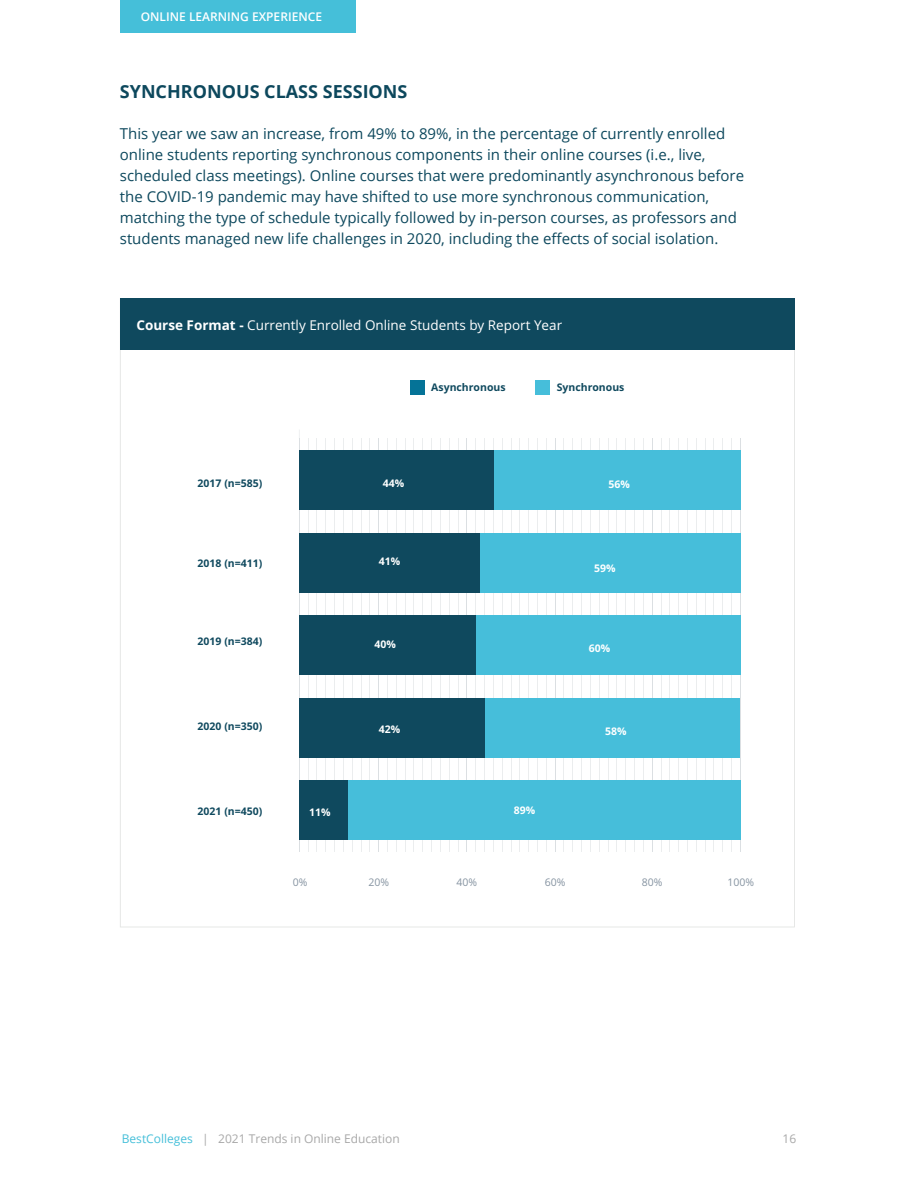
<style>
.page{position:relative;width:918px;height:1188px;background:#fff}
.page>*{position:absolute;margin:0;border:0;box-sizing:border-box;transform-origin:0 0}
.t1{font:700 18px "Open Sans";color:#0d485d}
.t2{font:15px/21px "Open Sans";color:#0d485d}
.t3{font:13.5px "Open Sans";color:#fff}
.t4{font:12px "Open Sans";color:#a8a8a8}
.t5{font:600 12px "Open Sans";color:#fff}
.t6{font:700 10.5px "Open Sans";color:#0f495e}
.t7{font:700 10.5px "Open Sans";color:#fff}
.t8{font:10.5px "Open Sans";color:#8593a1}
.s1{font-weight:700}
.s2{color:#45bfd9}
</style>
<div class="page">
<div style="left:120px;top:0;width:235px;height:32px;background:#45bfd9"></div>
<svg style="left:120px;top:350px;width:675px;height:577px"></svg>
<div style="left:120px;top:298px;width:675px;height:52px;background:#0f495e"></div>
<div style="left:410px;top:381px;width:15px;height:14px;background:#057397"></div>
<div style="left:535px;top:381px;width:15px;height:14px;background:#46beda"></div>
<hr style="left:387px;top:439px;width:1px;height:413px;background:#ebedee">
<hr style="left:475px;top:439px;width:1px;height:413px;background:#ebedee">
<hr style="left:564px;top:439px;width:1px;height:413px;background:#ebedee">
<hr style="left:740px;top:439px;width:1px;height:413px;background:#dbdfe2">
<hr style="left:308px;top:439px;width:1px;height:413px;background:#ebedee">
<hr style="left:317px;top:439px;width:1px;height:413px;background:#ebedee">
<hr style="left:325px;top:439px;width:1px;height:413px;background:#ebedee">
<hr style="left:334px;top:439px;width:1px;height:413px;background:#ebedee">
<hr style="left:343px;top:439px;width:1px;height:413px;background:#ebedee">
<hr style="left:352px;top:439px;width:1px;height:413px;background:#ebedee">
<hr style="left:361px;top:439px;width:1px;height:413px;background:#ebedee">
<hr style="left:369px;top:439px;width:1px;height:413px;background:#ebedee">
<hr style="left:396px;top:439px;width:1px;height:413px;background:#ebedee">
<hr style="left:405px;top:439px;width:1px;height:413px;background:#ebedee">
<hr style="left:414px;top:439px;width:1px;height:413px;background:#ebedee">
<hr style="left:422px;top:439px;width:1px;height:413px;background:#ebedee">
<hr style="left:431px;top:439px;width:1px;height:413px;background:#ebedee">
<hr style="left:440px;top:439px;width:1px;height:413px;background:#ebedee">
<hr style="left:449px;top:439px;width:1px;height:413px;background:#ebedee">
<hr style="left:458px;top:439px;width:1px;height:413px;background:#ebedee">
<hr style="left:484px;top:439px;width:1px;height:413px;background:#ebedee">
<hr style="left:493px;top:439px;width:1px;height:413px;background:#ebedee">
<hr style="left:502px;top:439px;width:1px;height:413px;background:#ebedee">
<hr style="left:511px;top:439px;width:1px;height:413px;background:#ebedee">
<hr style="left:519px;top:439px;width:1px;height:413px;background:#ebedee">
<hr style="left:528px;top:439px;width:1px;height:413px;background:#ebedee">
<hr style="left:537px;top:439px;width:1px;height:413px;background:#ebedee">
<hr style="left:546px;top:439px;width:1px;height:413px;background:#ebedee">
<hr style="left:299px;top:439px;width:1px;height:413px;background:#dbdfe2">
<hr style="left:652px;top:439px;width:1px;height:413px;background:#dbdfe2">
<hr style="left:378px;top:439px;width:1px;height:413px;background:#dbdfe2">
<hr style="left:467px;top:439px;width:1px;height:413px;background:#dbdfe2">
<hr style="left:555px;top:439px;width:1px;height:413px;background:#dbdfe2">
<hr style="left:572px;top:439px;width:1px;height:413px;background:#ebedee">
<hr style="left:581px;top:439px;width:1px;height:413px;background:#ebedee">
<hr style="left:590px;top:439px;width:1px;height:413px;background:#ebedee">
<hr style="left:599px;top:439px;width:1px;height:413px;background:#ebedee">
<hr style="left:608px;top:439px;width:1px;height:413px;background:#ebedee">
<hr style="left:617px;top:439px;width:1px;height:413px;background:#ebedee">
<hr style="left:625px;top:439px;width:1px;height:413px;background:#ebedee">
<hr style="left:634px;top:439px;width:1px;height:413px;background:#ebedee">
<hr style="left:643px;top:439px;width:1px;height:413px;background:#ebedee">
<hr style="left:661px;top:439px;width:1px;height:413px;background:#ebedee">
<hr style="left:669px;top:439px;width:1px;height:413px;background:#ebedee">
<hr style="left:678px;top:439px;width:1px;height:413px;background:#ebedee">
<hr style="left:687px;top:439px;width:1px;height:413px;background:#ebedee">
<hr style="left:696px;top:439px;width:1px;height:413px;background:#ebedee">
<hr style="left:705px;top:439px;width:1px;height:413px;background:#ebedee">
<hr style="left:714px;top:439px;width:1px;height:413px;background:#ebedee">
<hr style="left:722px;top:439px;width:1px;height:413px;background:#ebedee">
<hr style="left:731px;top:439px;width:1px;height:413px;background:#ebedee">
<div style="left:493px;top:450px;width:247px;height:60px;background:#46beda"></div>
<div style="left:480px;top:533px;width:260px;height:59px;background:#46beda"></div>
<div style="left:476px;top:615px;width:264px;height:60px;background:#46beda"></div>
<div style="left:485px;top:698px;width:255px;height:59px;background:#46beda"></div>
<div style="left:348px;top:781px;width:392px;height:59px;background:#46beda"></div>
<div style="left:299px;top:450px;width:194px;height:60px;background:#0f495e"></div>
<div style="left:299px;top:533px;width:181px;height:59px;background:#0f495e"></div>
<div style="left:299px;top:615px;width:177px;height:60px;background:#0f495e"></div>
<div style="left:299px;top:698px;width:186px;height:59px;background:#0f495e"></div>
<div style="left:299px;top:781px;width:49px;height:59px;background:#0f495e"></div>
<p class="t5" style="left:141px;top:8px;width:183px">ONLINE LEARNING EXPERIENCE</p>
<p class="t1" style="left:120px;top:79px;width:289px">SYNCHRONOUS CLASS SESSIONS</p>
<p class="t2" style="left:120px;top:123px;width:626px">This year we saw an increase, from 49% to 89%, in the percentage of currently enrolled online students reporting synchronous components in their online courses (i.e., live, scheduled class meetings). Online courses that were predominantly asynchronous before the COVID-19 pandemic may have shifted to use more synchronous communication, matching the type of schedule typically followed by in-person courses, as professors and students managed new life challenges in 2020, including the effects of social isolation.</p>
<p class="t3" style="left:137px;top:316px;width:427px"><span class="s1">Course Format -</span> Currently Enrolled Online Students by Report Year</p>
<p class="t6" style="left:431px;top:380px;width:76px">Asynchronous</p>
<p class="t6" style="left:557px;top:380px;width:69px">Synchronous</p>
<p class="t6" style="left:198px;top:475px;width:66px">2017 (n=585)</p>
<p class="t7" style="left:383px;top:476px;width:23px">44%</p>
<p class="t7" style="left:608px;top:476px;width:23px">56%</p>
<p class="t6" style="left:198px;top:555px;width:66px">2018 (n=411)</p>
<p class="t7" style="left:379px;top:554px;width:23px">41%</p>
<p class="t7" style="left:594px;top:561px;width:23px">59%</p>
<p class="t6" style="left:198px;top:634px;width:66px">2019 (n=384)</p>
<p class="t7" style="left:375px;top:637px;width:23px">40%</p>
<p class="t7" style="left:589px;top:641px;width:23px">60%</p>
<p class="t6" style="left:198px;top:719px;width:66px">2020 (n=350)</p>
<p class="t7" style="left:379px;top:722px;width:23px">42%</p>
<p class="t7" style="left:605px;top:723px;width:23px">58%</p>
<p class="t6" style="left:198px;top:804px;width:66px">2021 (n=450)</p>
<p class="t7" style="left:309px;top:804px;width:23px">11%</p>
<p class="t7" style="left:514px;top:803px;width:23px">89%</p>
<p class="t8" style="left:293px;top:875px;width:16px">0%</p>
<p class="t8" style="left:368px;top:875px;width:22px">20%</p>
<p class="t8" style="left:457px;top:875px;width:22px">40%</p>
<p class="t8" style="left:545px;top:875px;width:22px">60%</p>
<p class="t8" style="left:642px;top:875px;width:22px">80%</p>
<p class="t8" style="left:727px;top:875px;width:28px">100%</p>
<p class="t4" style="left:122px;top:1131px;width:280px"><span class="s2">BestColleges</span> | 2021 Trends in Online Education</p>
<p class="t4" style="left:782px;top:1131px;width:15px">16</p>
</div>
